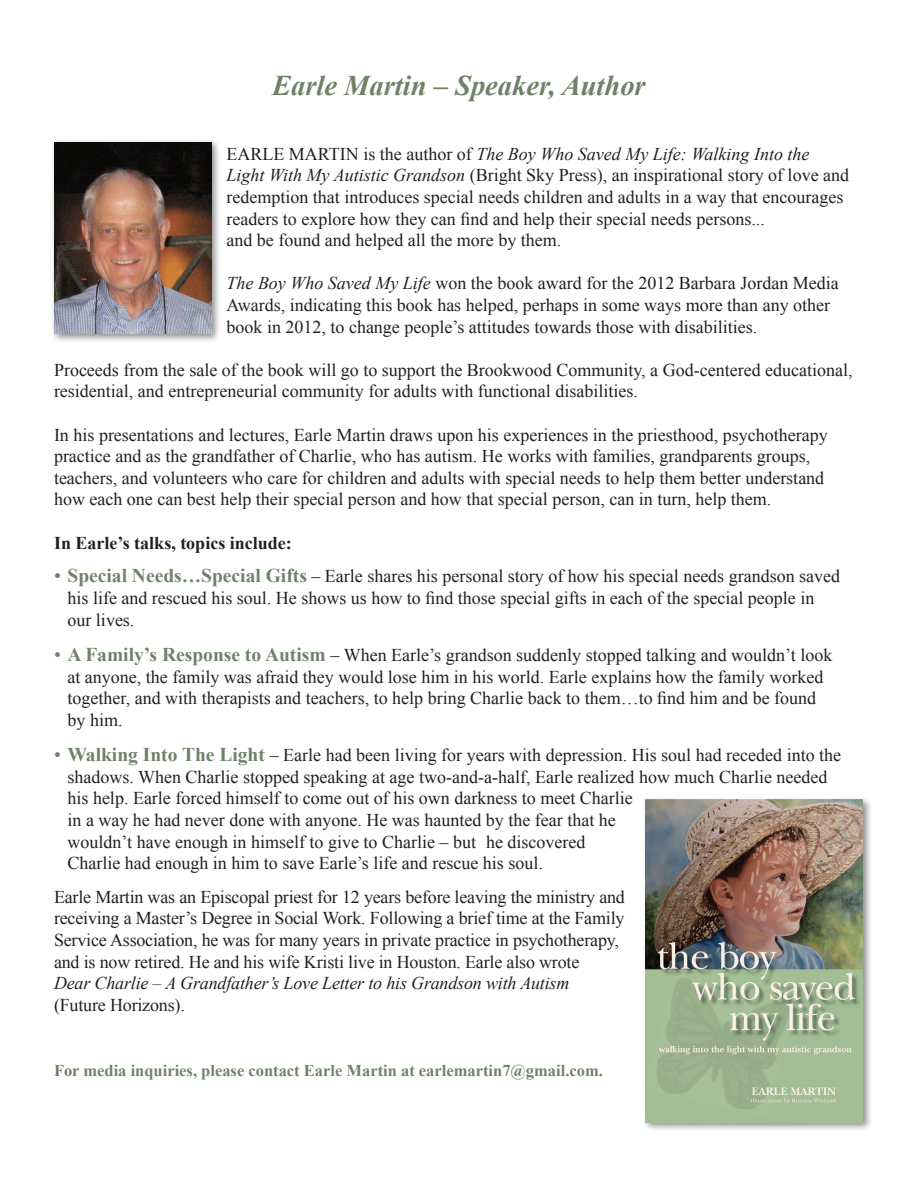
<style>
.page{position:relative;width:918px;height:1188px;background:#fff}
.page>*{position:absolute;margin:0;border:0;box-sizing:border-box;transform-origin:0 0}
.t1{font:italic 700 28.5px "Times New Roman";color:#6e8366}
.t2{font:18px/21.6px "Times New Roman";color:#231f20}
.t3{font:italic 18px "Times New Roman";letter-spacing:-.01em;color:#231f20}
.t4{font:700 18px "Times New Roman";color:#231f20}
.t5{font:700 16.5px "Times New Roman";color:#6e8366}
.s1{font-style:normal}
.s2{font-style:italic}
.s3{font-size:19.5px;color:#6e8366}
.s4{font-weight:700;font-size:19.5px;color:#6e8366}
</style>
<div class="page">
<div style="left:642px;top:796px;width:231px;height:336px;background:#231f20;opacity:.5"></div>
<img style="left:646px;top:800px;width:217px;height:322px">
<div style="left:50px;top:139px;width:172px;height:204px;background:#231f20;opacity:.5"></div>
<img style="left:54px;top:142px;width:158px;height:192px">
<p class="t1" style="left:272px;top:65px;width:375px">Earle Martin – Speaker, Author</p>
<p class="t3" style="left:226px;top:141px;width:585px"><span class="s1">EARLE MARTIN is the author of</span> The Boy Who Saved My Life: Walking Into the</p>
<p class="t2" style="left:226px;top:164px;width:624px"><span class="s2">Light With My Autistic Grandson</span> (Bright Sky Press), an inspirational story of love and redemption that introduces special needs children and adults in a way that encourages readers to explore how they can find and help their special needs persons...</p>
<p class="t2" style="left:226px;top:229px;width:336px">and be found and helped all the more by them.</p>
<p class="t2" style="left:226px;top:272px;width:614px"><span class="s2">The Boy Who Saved My Life</span> won the book award for the 2012 Barbara Jordan Media<br>Awards, indicating this book has helped, perhaps in some ways more than any other book in 2012, to change people’s attitudes towards those with disabilities.</p>
<p class="t2" style="left:54px;top:359px;width:800px">Proceeds from the sale of the book will go to support the Brookwood Community, a God-centered educational, residential, and entrepreneurial community for adults with functional disabilities.</p>
<p class="t2" style="left:54px;top:423px;width:775px">In his presentations and lectures, Earle Martin draws upon his experiences in the priesthood, psychotherapy practice and as the grandfather of Charlie, who has autism. He works with families, grandparents groups,</p>
<p class="t2" style="left:54px;top:467px;width:772px">teachers, and volunteers who care for children and adults with special needs to help them better understand</p>
<p class="t2" style="left:54px;top:488px;width:719px">how each one can best help their special person and how that special person, can in turn, help them.</p>
<p class="t4" style="left:54px;top:530px;width:239px">In Earle’s talks, topics include:</p>
<p class="t2" style="left:54px;top:565px;width:788px"><span class="s3">•</span> <span class="s4">Special Needs…Special Gifts</span> – Earle shares his personal story of how his special needs grandson saved</p>
<p class="t2" style="left:68px;top:587px;width:748px">his life and rescued his soul. He shows us how to find those special gifts in each of the special people in our lives.</p>
<p class="t2" style="left:54px;top:644px;width:780px"><span class="s3">•</span> <span class="s4">A Family’s Response to Autism</span> – When Earle’s grandson suddenly stopped talking and wouldn’t look</p>
<p class="t2" style="left:68px;top:666px;width:757px">at anyone, the family was afraid they would lose him in his world. Earle explains how the family worked</p>
<p class="t2" style="left:68px;top:687px;width:750px">together, and with therapists and teachers, to help bring Charlie back to them…to find him and be found</p>
<p class="t2" style="left:68px;top:709px;width:57px">by him.</p>
<p class="t2" style="left:68px;top:744px;width:775px;text-indent:-14px"><span class="s3">•</span> <span class="s4">Walking Into The Light</span> – Earle had been living for years with depression. His soul had receded into the shadows. When Charlie stopped speaking at age two-and-a-half, Earle realized how much Charlie needed his help. Earle forced himself to come out of his own darkness to meet Charlie<br>in a way he had never done with anyone. He was haunted by the fear that he<br>wouldn’t have enough in himself to give to Charlie – but he discovered</p>
<p class="t2" style="left:68px;top:852px;width:477px">Charlie had enough in him to save Earle’s life and rescue his soul.</p>
<p class="t2" style="left:54px;top:886px;width:572px">Earle Martin was an Episcopal priest for 12 years before leaving the ministry and</p>
<p class="t2" style="left:54px;top:907px;width:572px">receiving a Master’s Degree in Social Work. Following a brief time at the Family</p>
<p class="t2" style="left:54px;top:929px;width:566px">Service Association, he was for many years in private practice in psychotherapy,</p>
<p class="t2" style="left:54px;top:951px;width:527px">and is now retired. He and his wife Kristi live in Houston. Earle also wrote</p>
<p class="t3" style="left:54px;top:971px;width:517px">Dear Charlie – A Grandfather’s Love Letter to his Grandson with Autism</p>
<p class="t2" style="left:54px;top:994px;width:132px">(Future Horizons).</p>
<p class="t5" style="left:54px;top:1059px;width:550px">For media inquiries, please contact Earle Martin at earlemartin7@gmail.com.</p>
</div>
